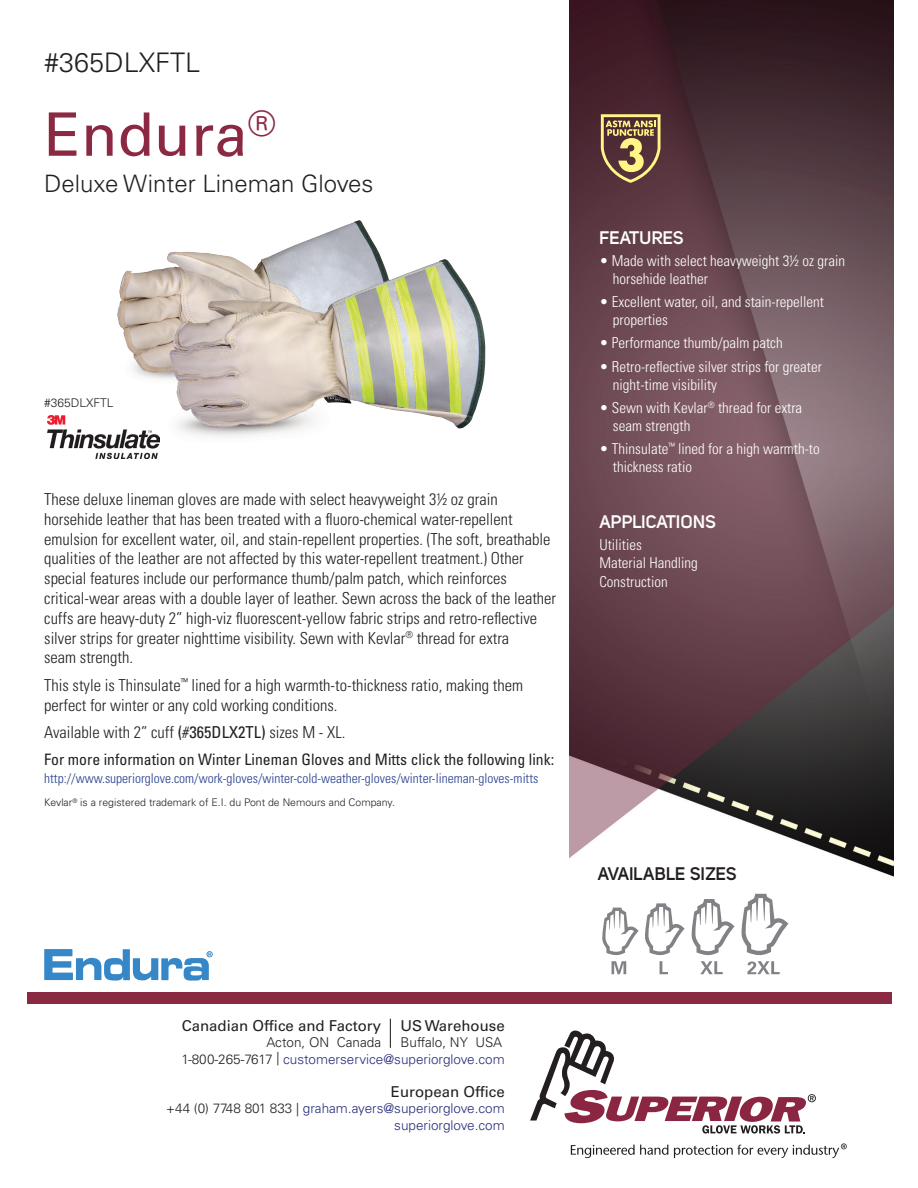
<style>
.page{position:relative;width:918px;height:1188px;background:#fff}
.page>*{position:absolute;margin:0;border:0;box-sizing:border-box;transform-origin:0 0}
.t1{font:60px "Univers LT Std";color:#8b2842}
.t2{font:300 27px "Univers LT Std";color:#231f20}
.t3{font:300 24px "Univers LT Std";color:#231f20}
.t4{font:700 18px "Uni Sans Semi";color:#fff}
.t5{font:700 18px "Uni Sans Semi";color:#231f20}
.t6{font:300 condensed 16.5px/19.8px "Univers LT Std";color:#231f20}
.t7{font:condensed 15.75px "Univers LT Std";color:#231f20}
.t8{font:300 condensed 15px/18px "Univers LT Std";color:#fff}
.t9{font:15px "Univers LT Std";color:#231f20}
.t10{font:300 13.5px/16.5px "Univers LT Std";color:#292e7c;text-align:right}
.t11{font:300 condensed 13.5px "Univers LT Std";color:#253f8e}
.t12{font:300 13.5px "Univers LT Std";color:#231f20}
.t13{font:300 12px "Univers LT Std";color:#231f20}
.t14{font:300 10.5px "Univers LT Std";color:#231f20}
.s1{font-weight:400}
.s2{color:#231f20}
</style>
<div class="page">
<img style="left:569px;top:0;width:325px;height:877px">
<div style="left:27px;top:993px;width:865px;height:11px;background:#8b2842"></div>
<svg style="left:571px;top:1145px;width:97px;height:13px"></svg>
<svg style="left:674px;top:1143px;width:173px;height:15px"></svg>
<svg style="left:530px;top:1031px;width:286px;height:103px"></svg>
<svg style="left:390px;top:1019px;width:1px;height:29px"></svg>
<svg style="left:602px;top:903px;width:83px;height:52px"></svg>
<svg style="left:691px;top:894px;width:97px;height:61px"></svg>
<svg style="left:612px;top:961px;width:14px;height:13px"></svg>
<svg style="left:660px;top:961px;width:8px;height:13px"></svg>
<svg style="left:700px;top:961px;width:23px;height:13px"></svg>
<svg style="left:747px;top:961px;width:33px;height:13px"></svg>
<img style="left:117px;top:221px;width:360px;height:216px">
<svg style="left:44px;top:949px;width:169px;height:32px"></svg>
<svg style="left:601px;top:114px;width:60px;height:69px;background:#8d7353"></svg>
<img style="left:47px;top:416px;width:113px;height:43px">
<h2 class="t2" style="left:44px;top:46px;width:158px">#365DLXFTL</h2>
<h1 class="t1" style="left:44px;top:99px;width:233px">Endura<sup>®</sup></h1>
<h3 class="t3" style="left:44px;top:169px;width:331px">Deluxe Winter Lineman Gloves</h3>
<p class="t13" style="left:44px;top:395px;width:71px">#365DLXFTL</p>
<p class="t6" style="left:44px;top:489px;width:513px">These deluxe lineman gloves are made with select heavyweight 3½ oz grain horsehide leather that has been treated with a fluoro-chemical water-repellent emulsion for excellent water, oil, and stain-repellent properties. (The soft, breathable qualities of the leather are not affected by this water-repellent treatment.) Other special features include our performance thumb/palm patch, which reinforces critical-wear areas with a double layer of leather. Sewn across the back of the leather cuffs are heavy-duty 2” high-viz fluorescent-yellow fabric strips and retro-reflective silver strips for greater nighttime visibility. Sewn with Kevlar<sup>®</sup> thread for extra<br>seam strength.</p>
<p class="t6" style="left:44px;top:675px;width:480px">This style is Thinsulate<sup>™</sup> lined for a high warmth-to-thickness ratio, making them perfect for winter or any cold working conditions.</p>
<p class="t6" style="left:44px;top:722px;width:303px">Available with 2” cuff <span class="s1">(#365DLX2TL)</span> sizes M - XL.</p>
<p class="t7" style="left:44px;top:749px;width:511px">For more information on Winter Lineman Gloves and Mitts click the following link:</p>
<p class="t11" style="left:44px;top:770px;width:496px">http://www.superiorglove.com/work-gloves/winter-cold-weather-gloves/winter-lineman-gloves-mitts</p>
<p class="t14" style="left:44px;top:796px;width:352px">Kevlar<sup>®</sup> is a registered trademark of E.I. du Pont de Nemours and Company.</p>
<p class="t4" style="left:599px;top:227px;width:86px">FEATURES</p>
<p class="t8" style="left:613px;top:252px;width:234px;text-indent:-14px">• Made with select heavyweight 3½ oz grain horsehide leather</p>
<p class="t8" style="left:613px;top:293px;width:213px;text-indent:-14px">• Excellent water, oil, and stain-repellent properties</p>
<p class="t8" style="left:599px;top:334px;width:185px">• Performance thumb/palm patch</p>
<p class="t8" style="left:613px;top:357px;width:210px;text-indent:-14px">• Retro-reflective silver strips for greater night-time visibility</p>
<p class="t8" style="left:613px;top:399px;width:191px;text-indent:-14px">• Sewn with Kevlar<sup>®</sup> thread for extra seam strength</p>
<p class="t8" style="left:613px;top:440px;width:208px;text-indent:-13px">• Thinsulate<sup>™</sup> lined for a high warmth-to thickness ratio</p>
<p class="t4" style="left:599px;top:511px;width:118px">APPLICATIONS</p>
<p class="t8" style="left:599px;top:535px;width:100px">Utilities<br>Material Handling<br>Construction</p>
<p class="t5" style="left:598px;top:863px;width:140px">AVAILABLE SIZES</p>
<p class="t9" style="left:182px;top:1016px;width:201px">Canadian Office and Factory</p>
<p class="t9" style="left:401px;top:1016px;width:106px">US Warehouse</p>
<p class="t12" style="left:267px;top:1034px;width:116px">Acton, ON Canada</p>
<p class="t10" style="left:182px;top:1034px;width:325px"><span class="s2">Buffalo, NY USA<br>1-800-265-7617 |</span> customerservice@superiorglove.com</p>
<p class="t9" style="left:391px;top:1082px;width:115px">European Office</p>
<p class="t10" style="left:166px;top:1100px;width:340px"><span class="s2">+44 (0) 7748 801 833 |</span> graham.ayers@superiorglove.com superiorglove.com</p>
</div>
